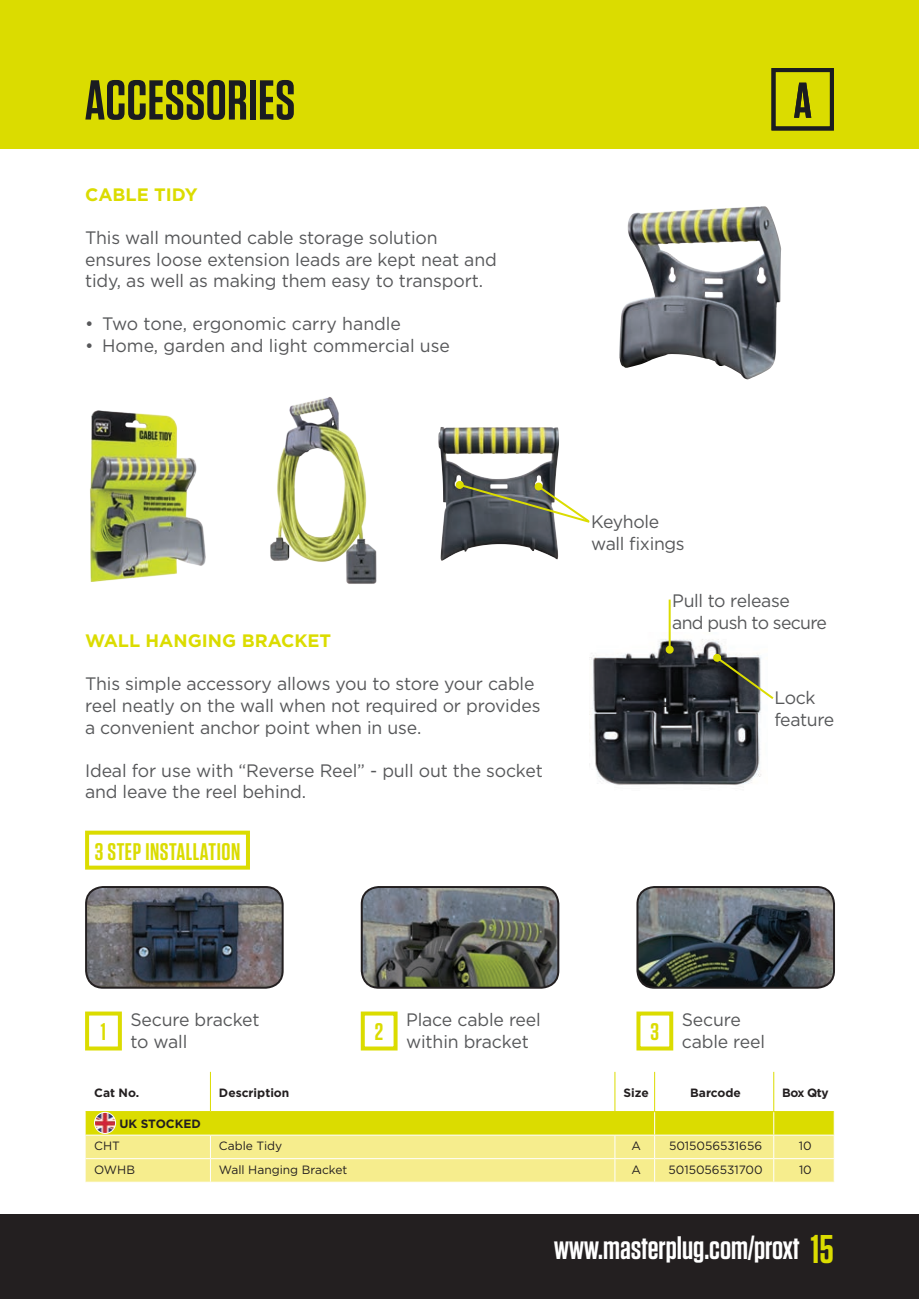
<style>
.page{position:relative;width:919px;height:1299px;background:#fff}
.page>*{position:absolute;margin:0;border:0;box-sizing:border-box;transform-origin:0 0}
.t1{font:600 56px "Tungsten";letter-spacing:.005em;color:#1a1c21}
.t2{font:600 50px "Tungsten";color:#1a1c21}
.t3{font:600 32px "Tungsten";color:#fff}
.t4{font:600 24px "Tungsten";letter-spacing:.025em;color:#dbdc00}
.t5{font:18px/21.6px "Gotham";letter-spacing:-.01em;color:#57585a}
.t6{font:18px/21.6px "Gotham";letter-spacing:-.04em;color:#57585a}
.t7{font:700 18px "Gotham";color:#dbdc00}
.t8{font:12px "Gotham";color:#231f20}
.t9{font:700 12px "Gotham";color:#231f20}
.s1{font-size:40px;color:#dbdc00}
</style>
<div class="page">
<div style="left:0;top:1213px;width:918px;height:85px;background:#231f20"></div>
<div style="left:0;top:0;width:918px;height:149px;background:#dbdc00"></div>
<img style="left:270px;top:397px;width:107px;height:187px">
<img style="left:90px;top:411px;width:116px;height:170px">
<img style="left:619px;top:206px;width:162px;height:173px">
<img style="left:438px;top:427px;width:121px;height:133px">
<svg style="left:771px;top:68px;width:63px;height:63px"></svg>
<img style="left:589px;top:632px;width:172px;height:153px">
<img style="left:86px;top:887px;width:196px;height:100px">
<div style="left:85px;top:886px;width:198px;height:102px;border:2px solid #231f20;border-radius:17px"></div>
<svg style="left:85px;top:830px;width:165px;height:40px"></svg>
<svg style="left:85px;top:1011px;width:37px;height:40px"></svg>
<svg style="left:636px;top:1011px;width:38px;height:40px"></svg>
<img style="left:639px;top:887px;width:195px;height:100px">
<div style="left:636px;top:886px;width:199px;height:102px;border:2px solid #231f20;border-radius:17px"></div>
<img style="left:362px;top:887px;width:196px;height:100px">
<div style="left:361px;top:886px;width:198px;height:102px;border:2px solid #231f20;border-radius:17px"></div>
<svg style="left:360px;top:1011px;width:38px;height:40px"></svg>
<svg style="left:86px;top:1111px;width:748px;height:70px;background:#ede762"></svg>
<hr style="left:210px;top:1071px;width:1px;height:39px;background:#dbdc00">
<hr style="left:614px;top:1071px;width:1px;height:39px;background:#dbdc00">
<hr style="left:86px;top:1110px;width:124px;height:1px;background:#dbdc00">
<hr style="left:210px;top:1110px;width:405px;height:1px;background:#dbdc00">
<hr style="left:615px;top:1110px;width:39px;height:1px;background:#dbdc00">
<hr style="left:654px;top:1110px;width:119px;height:1px;background:#dbdc00">
<hr style="left:773px;top:1110px;width:60px;height:1px;background:#dbdc00">
<hr style="left:654px;top:1071px;width:1px;height:39px;background:#dbdc00">
<hr style="left:773px;top:1071px;width:1px;height:39px;background:#dbdc00">
<img style="left:94px;top:1112px;width:21px;height:21px;border-radius:11px">
<div style="left:94px;top:1111px;width:22px;height:22px;border:1px solid #fff;border-radius:50%"></div>
<hr style="left:668px;top:599px;width:2px;height:50px;background:#dbdc00">
<svg style="left:665px;top:645px;width:9px;height:9px"></svg>
<svg style="left:712px;top:653px;width:62px;height:48px"></svg>
<svg style="left:457px;top:482px;width:133px;height:42px"></svg>
<div style="left:456px;top:481px;width:8px;height:8px;background:#dbdc00;border-radius:50%"></div>
<p class="t1" style="left:85px;top:71px;width:212px">ACCESSORIES</p>
<p class="t7" style="left:85px;top:182px;width:114px">CABLE TIDY</p>
<p class="t5" style="left:85px;top:226px;width:413px">This wall mounted cable storage solution ensures loose extension leads are kept neat and tidy, as well as making them easy to transport.</p>
<p class="t5" style="left:85px;top:313px;width:317px">• Two tone, ergonomic carry handle</p>
<p class="t5" style="left:85px;top:334px;width:366px">• Home, garden and light commercial use</p>
<p class="t2" style="left:793px;top:74px;width:20px">A</p>
<p class="t7" style="left:85px;top:628px;width:248px">WALL HANGING BRACKET</p>
<p class="t5" style="left:85px;top:672px;width:457px">This simple accessory allows you to store your cable reel neatly on the wall when not required or provides a convenient anchor point when in use.</p>
<p class="t5" style="left:85px;top:759px;width:459px">Ideal for use with “Reverse Reel” - pull out the socket and leave the reel behind.</p>
<p class="t4" style="left:95px;top:838px;width:147px">3 STEP INSTALLATION</p>
<p class="t5" style="left:591px;top:510px;width:95px">Keyhole wall fixings</p>
<p class="t6" style="left:672px;top:589px;width:156px">Pull to release<br>and push to secure</p>
<p class="t5" style="left:774px;top:686px;width:61px">Lock feature</p>
<p class="t5" style="left:130px;top:1008px;width:131px">Secure bracket to wall</p>
<p class="t4" style="left:375px;top:1019px;width:10px">2</p>
<p class="t5" style="left:406px;top:1008px;width:136px">Place cable reel within bracket</p>
<p class="t5" style="left:681px;top:1008px;width:85px">Secure cable reel</p>
<p class="t4" style="left:101px;top:1019px;width:7px">1</p>
<p class="t4" style="left:650px;top:1019px;width:10px">3</p>
<p class="t9" style="left:94px;top:1084px;width:47px">Cat No.</p>
<p class="t9" style="left:219px;top:1084px;width:72px">Description</p>
<p class="t9" style="left:623px;top:1084px;width:27px">Size</p>
<p class="t9" style="left:690px;top:1084px;width:52px">Barcode</p>
<p class="t9" style="left:782px;top:1084px;width:48px">Box Qty</p>
<p class="t9" style="left:119px;top:1115px;width:83px">UK STOCKED</p>
<p class="t8" style="left:94px;top:1138px;width:27px">CHT</p>
<p class="t8" style="left:219px;top:1138px;width:65px">Cable Tidy</p>
<p class="t8" style="left:631px;top:1138px;width:11px">A</p>
<p class="t8" style="left:669px;top:1138px;width:94px">5015056531656</p>
<p class="t8" style="left:798px;top:1138px;width:14px">10</p>
<p class="t8" style="left:94px;top:1161px;width:42px">OWHB</p>
<p class="t8" style="left:219px;top:1161px;width:130px">Wall Hanging Bracket</p>
<p class="t8" style="left:631px;top:1161px;width:11px">A</p>
<p class="t8" style="left:668px;top:1161px;width:96px">5015056531700</p>
<p class="t8" style="left:799px;top:1161px;width:14px">10</p>
<h3 class="t3" style="left:554px;top:1230px;width:281px">www.masterplug.com/proxt <span class="s1">15</span></h3>
</div>
